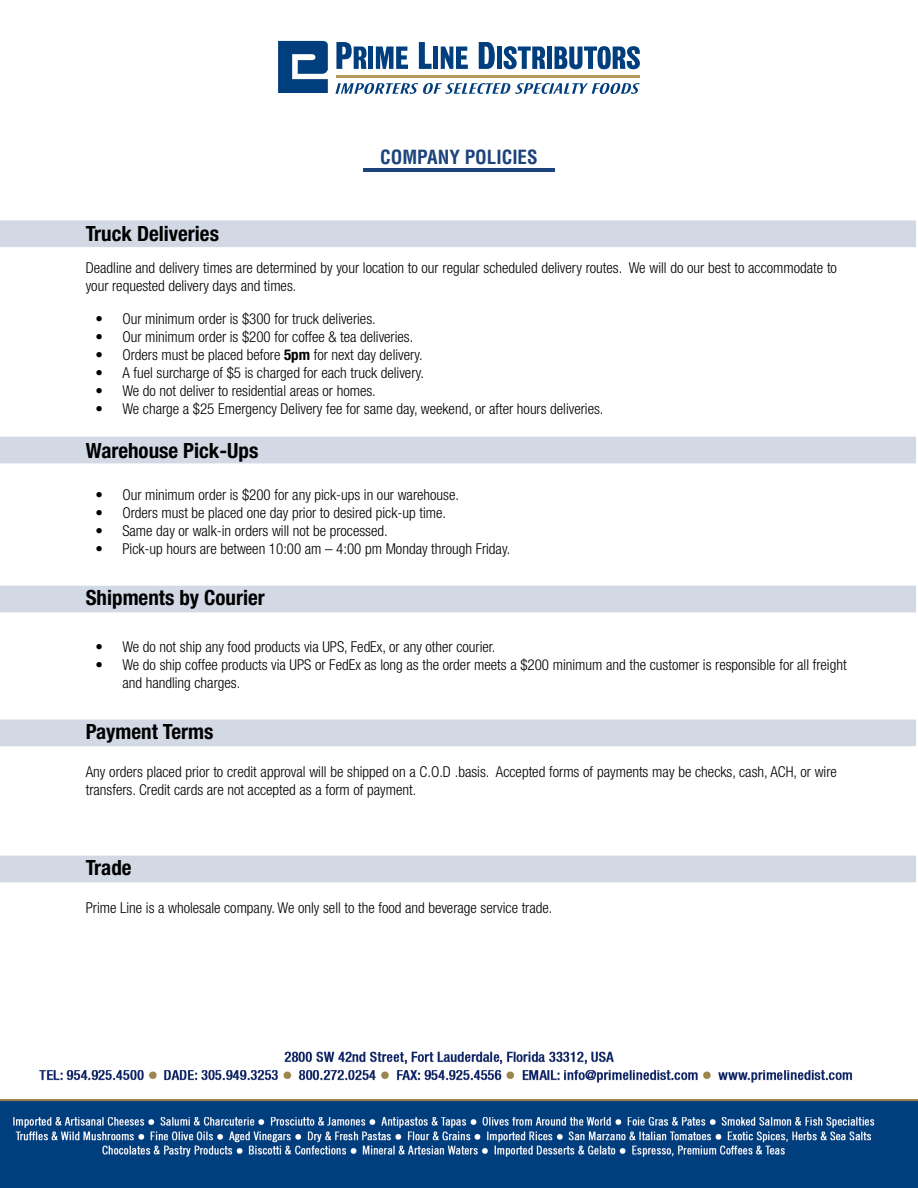
<style>
.page{position:relative;width:918px;height:1188px;background:#fff}
.page>*{position:absolute;margin:0;border:0;box-sizing:border-box;transform-origin:0 0}
.t1{font:700 condensed 21px "Helvetica Neue";color:#000}
.t2{font:700 condensed 19.05px "Helvetica";color:#1c427b}
.t3{font:300 condensed 15px/18px "Helvetica Neue";color:#000}
.s1{font-weight:700}
</style>
<div class="page">
<svg style="left:278px;top:41px;width:50px;height:52px;background:#295d92"></svg>
<svg style="left:336px;top:42px;width:31px;height:27px"></svg>
<div style="left:368px;top:47px;width:5px;height:22px;background:#003e7e"></div>
<svg style="left:376px;top:47px;width:32px;height:22px"></svg>
<svg style="left:419px;top:42px;width:13px;height:27px"></svg>
<div style="left:433px;top:47px;width:5px;height:22px;background:#003e7e"></div>
<svg style="left:441px;top:47px;width:27px;height:22px"></svg>
<svg style="left:479px;top:42px;width:16px;height:27px"></svg>
<div style="left:497px;top:47px;width:5px;height:22px;background:#003e7e"></div>
<hr style="left:336px;top:75px;width:303px;height:2px;background:#b4975a">
<svg style="left:504px;top:46px;width:136px;height:23px"></svg>
<svg style="left:335px;top:83px;width:304px;height:11px"></svg>
<img style="left:0;top:1051px;width:918px;height:137px">
<hr style="left:363px;top:169px;width:192px;height:3px;background:#1c427b">
<svg style="left:0;top:436px;width:916px;height:28px;background:#d4dae6"></svg>
<div style="left:0;top:220px;width:916px;height:27px;background:#d2d9e5"></div>
<svg style="left:0;top:585px;width:916px;height:28px;background:#d4dae6"></svg>
<svg style="left:0;top:719px;width:916px;height:28px;background:#d4dae6"></svg>
<svg style="left:0;top:855px;width:916px;height:28px;background:#d4dae6"></svg>
<h1 class="t1" style="left:86px;top:221px;width:135px">Truck Deliveries</h1>
<p class="t2" style="left:380px;top:145px;width:159px">COMPANY POLICIES</p>
<p class="t3" style="left:86px;top:259px;width:753px">Deadline and delivery times are determined by your location to our regular scheduled delivery routes. We will do our best to accommodate to your requested delivery days and times.</p>
<p class="t3" style="left:95px;top:309px;width:282px">• Our minimum order is $300 for truck deliveries.</p>
<p class="t3" style="left:95px;top:327px;width:319px">• Our minimum order is $200 for coffee &amp; tea deliveries.</p>
<p class="t3" style="left:95px;top:345px;width:329px">• Orders must be placed before <span class="s1">5pm</span> for next day delivery.</p>
<p class="t3" style="left:95px;top:363px;width:330px">• A fuel surcharge of $5 is charged for each truck delivery.</p>
<p class="t3" style="left:95px;top:381px;width:282px">• We do not deliver to residential areas or homes.</p>
<p class="t3" style="left:95px;top:399px;width:510px">• We charge a $25 Emergency Delivery fee for same day, weekend, or after hours deliveries.</p>
<h1 class="t1" style="left:86px;top:438px;width:174px">Warehouse Pick-Ups</h1>
<p class="t3" style="left:95px;top:486px;width:365px">• Our minimum order is $200 for any pick-ups in our warehouse.</p>
<p class="t3" style="left:95px;top:504px;width:352px">• Orders must be placed one day prior to desired pick-up time.</p>
<p class="t3" style="left:95px;top:522px;width:294px">• Same day or walk-in orders will not be processed.</p>
<p class="t3" style="left:95px;top:540px;width:417px">• Pick-up hours are between 10:00 am – 4:00 pm Monday through Friday.</p>
<h1 class="t1" style="left:86px;top:585px;width:181px">Shipments by Courier</h1>
<p class="t3" style="left:95px;top:637px;width:402px">• We do not ship any food products via UPS, FedEx, or any other courier.</p>
<p class="t3" style="left:122px;top:655px;width:726px;text-indent:-27px">• We do ship coffee products via UPS or FedEx as long as the order meets a $200 minimum and the customer is responsible for all freight and handling charges.</p>
<h1 class="t1" style="left:86px;top:719px;width:129px">Payment Terms</h1>
<p class="t3" style="left:86px;top:763px;width:753px">Any orders placed prior to credit approval will be shipped on a C.O.D .basis. Accepted forms of payments may be checks, cash, ACH, or wire transfers. Credit cards are not accepted as a form of payment.</p>
<h1 class="t1" style="left:86px;top:855px;width:47px">Trade</h1>
<p class="t3" style="left:86px;top:899px;width:468px">Prime Line is a wholesale company. We only sell to the food and beverage service trade.</p>
</div>
